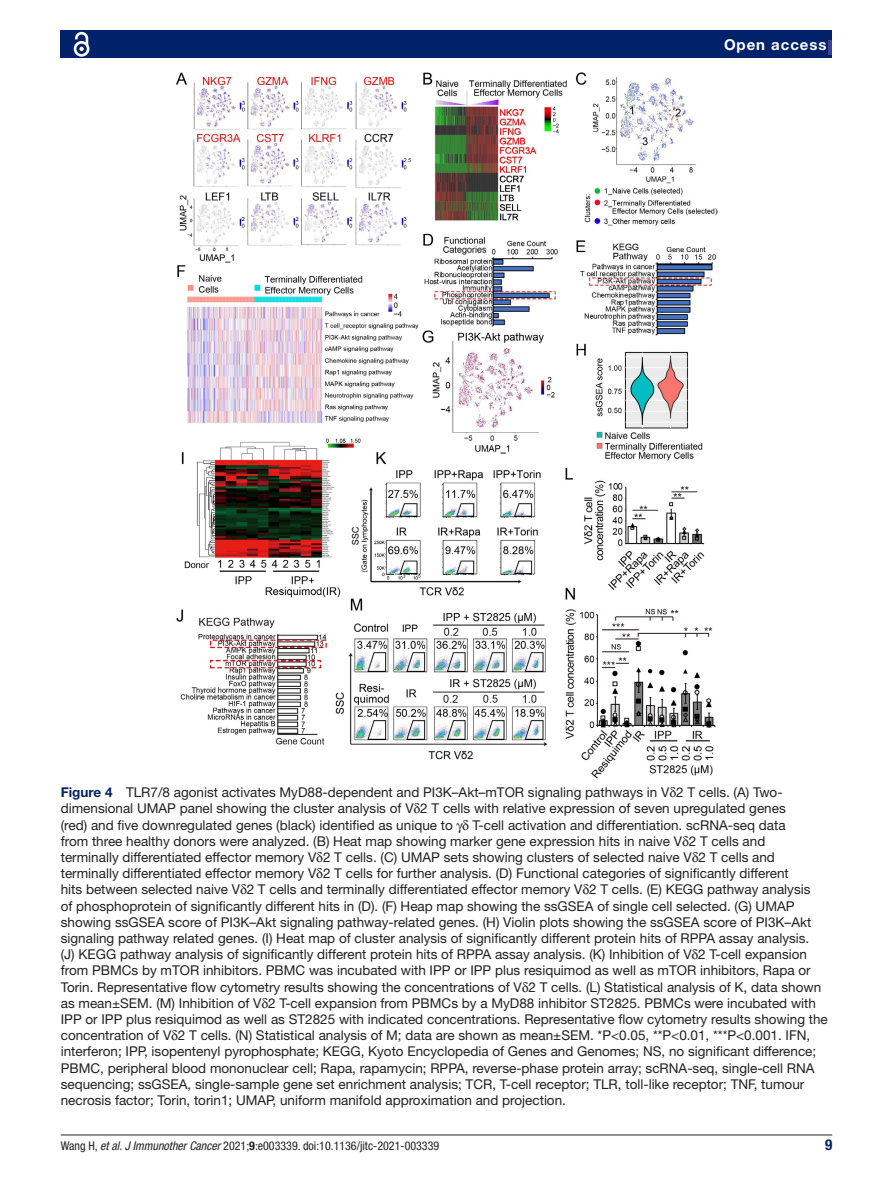
<style>
.page{position:relative;width:893px;height:1191px;background:#fff}
.page>*{position:absolute;margin:0;border:0;box-sizing:border-box;transform-origin:0 0}
.t1{font:700 15px "Helvetica Neue LT Std";letter-spacing:.065em;color:#fff}
.t2{font:700 condensed 15px "Helvetica Neue LT Std";color:#00226b}
.t3{font:13.5px/16.2px "Helvetica Neue LT Std";color:#231f20}
.t4{font:condensed 12px "Helvetica Neue LT Std";color:#231f20}
.s1{font-weight:700;color:#00226b}
.s2{font-style:italic}
.s3{font-weight:700}
</style>
<div class="page">
<hr style="left:61px;top:1134px;width:771px;height:1px;background:#231f20">
<div style="left:61px;top:31px;width:771px;height:27px;background:#00226b"></div>
<hr style="left:828px;top:40px;width:4px;height:15px;background:#414099">
<svg style="left:73px;top:31px;width:17px;height:26px"></svg>
<img style="left:176px;top:73px;width:541px;height:706px">
<p class="t1" style="left:724px;top:35px;width:104px">Open access</p>
<p class="t3" style="left:61px;top:784px;width:727px"><span class="s1">Figure 4</span> TLR7/8 agonist activates MyD88-dependent and PI3K–Akt–mTOR signaling pathways in V 2 T cells. (A) Two&shy;dimensional UMAP panel showing the cluster analysis of V 2 T cells with relative expression of seven upregulated genes (red) and five downregulated genes (black) identified as unique to</p>
<p class="t3" style="left:61px;top:816px;width:769px;text-indent:412px">T-cell activation and differentiation. scRNA-seq data<br>from three healthy donors were analyzed. (B) Heat map showing marker gene expression hits in naive V 2 T cells and<br>terminally differentiated effector memory V 2 T cells. (C) UMAP sets showing clusters of selected naive V 2 T cells and terminally differentiated effector memory V 2 T cells for further analysis. (D) Functional categories of significantly different<br>hits between selected naive V 2 T cells and terminally differentiated effector memory V 2 T cells. (E) KEGG pathway analysis<br>of phosphoprotein of significantly different hits in (D). (F) Heap map showing the ssGSEA of single cell selected. (G) UMAP showing ssGSEA score of PI3K–Akt signaling pathway-related genes. (H) Violin plots showing the ssGSEA score of PI3K–Akt signaling pathway related genes. (I) Heat map of cluster analysis of significantly different protein hits of RPPA assay analysis.<br>(J) KEGG pathway analysis of significantly different protein hits of RPPA assay analysis. (K) Inhibition of V 2 T-cell expansion from PBMCs by mTOR inhibitors. PBMC was incubated with IPP or IPP plus resiquimod as well as mTOR inhibitors, Rapa or Torin. Representative flow cytometry results showing the concentrations of V 2 T cells. (L) Statistical analysis of K, data shown as mean±SEM. (M) Inhibition of V 2 T-cell expansion from PBMCs by a MyD88 inhibitor ST2825. PBMCs were incubated with IPP or IPP plus resiquimod as well as ST2825 with indicated concentrations. Representative flow cytometry results showing the concentration of V 2 T cells. (N) Statistical analysis of M; data are shown as mean±SEM. *P&lt;0.05, **P&lt;0.01, ***P&lt;0.001. IFN, interferon; IPP, isopentenyl pyrophosphate; KEGG, Kyoto Encyclopedia of Genes and Genomes; NS, no significant difference; PBMC, peripheral blood mononuclear cell; Rapa, rapamycin; RPPA, reverse-phase protein array; scRNA-seq, single-cell RNA sequencing; ssGSEA, single-sample gene set enrichment analysis; TCR, T-cell receptor; TLR, toll-like receptor; TNF, tumour necrosis factor; Torin, torin1; UMAP, uniform manifold approximation and projection.</p>
<p class="t4" style="left:61px;top:1138px;width:380px">Wang H, <span class="s2">et al</span>. <span class="s2">J Immunother Cancer</span> 2021;<span class="s3">9</span>:e003339. doi:10.1136/jitc-2021-003339</p>
<p class="t2" style="left:825px;top:1135px;width:9px">9</p>
</div>
